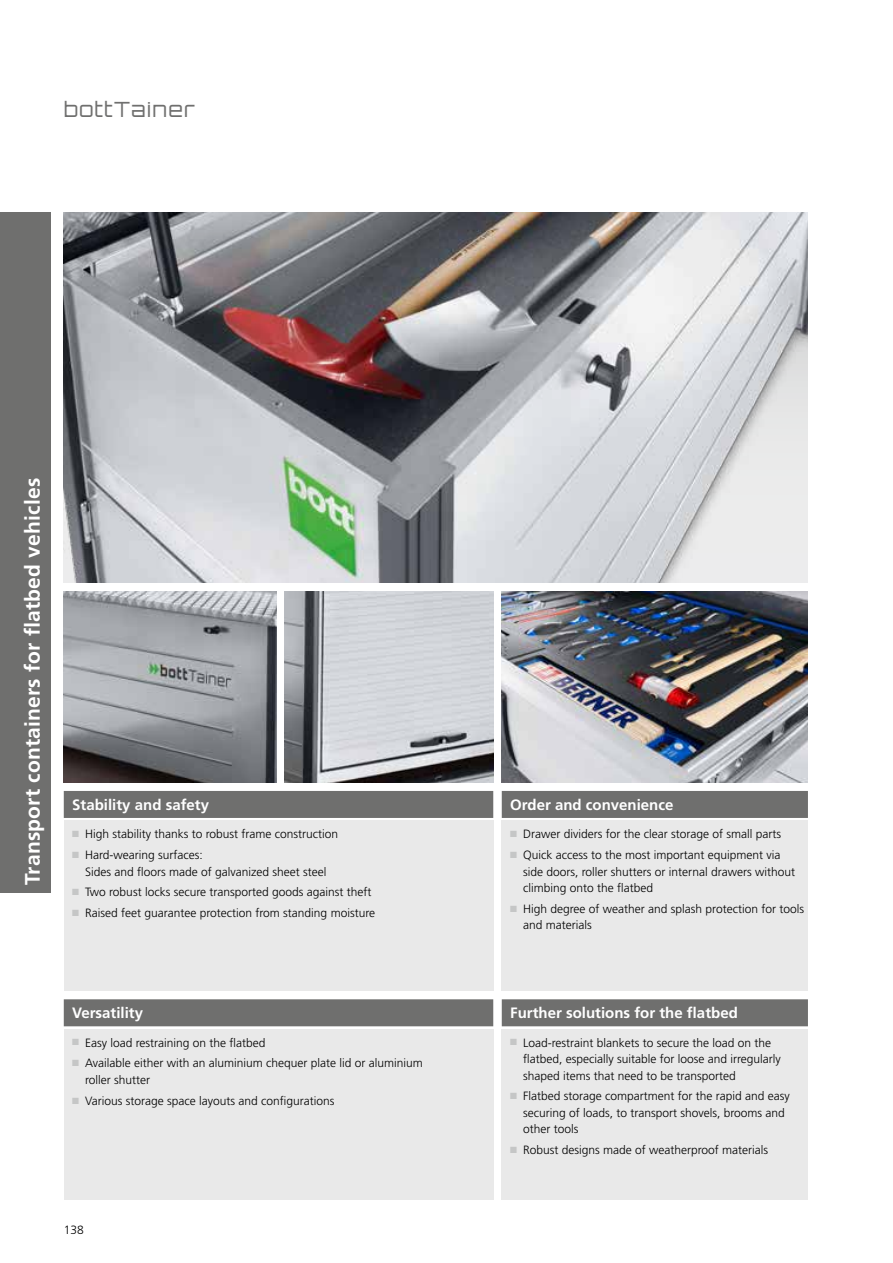
<style>
.page{position:relative;width:893px;height:1263px;background:#fff}
.page>*{position:absolute;margin:0;border:0;box-sizing:border-box;transform-origin:0 0}
.t1{font:700 21px "Frutiger LT Pro";letter-spacing:.01em;color:#fff}
.t2{font:300 21px "Orbitron CE";letter-spacing:.06em;color:#6f6f6e}
.t3{font:700 15px "Frutiger LT Pro";color:#fff}
.t4{font:300 12px/16.5px "Frutiger LT Pro";color:#000}
.s1{color:#c5c6c6}
</style>
<div class="page">
<img style="left:285px;top:591px;width:208px;height:191px">
<img style="left:64px;top:213px;width:744px;height:370px">
<img style="left:64px;top:591px;width:212px;height:191px">
<img style="left:502px;top:591px;width:306px;height:191px">
<div style="left:0;top:213px;width:51px;height:680px;background:#6f6f6e"></div>
<div style="left:64px;top:791px;width:429px;height:27px;background:#6f6f6e"></div>
<div style="left:64px;top:999px;width:429px;height:27px;background:#6f6f6e"></div>
<div style="left:502px;top:791px;width:306px;height:27px;background:#6f6f6e"></div>
<div style="left:502px;top:999px;width:306px;height:27px;background:#6f6f6e"></div>
<div style="left:64px;top:821px;width:429px;height:170px;background:#e9e9e9"></div>
<div style="left:64px;top:1029px;width:429px;height:170px;background:#e9e9e9"></div>
<div style="left:502px;top:821px;width:306px;height:170px;background:#e9e9e9"></div>
<div style="left:502px;top:1029px;width:306px;height:170px;background:#e9e9e9"></div>
<h1 class="t2" style="left:64px;top:97px;width:132px">bottTainer</h1>
<h1 class="t1" style="left:20px;top:884px;width:408px;rotate:-90deg">Transport containers for flatbed vehicles</h1>
<p class="t3" style="left:72px;top:796px;width:138px">Stability and safety</p>
<p class="t4" style="left:72px;top:826px;width:267px"><span class="s1">■</span> High stability thanks to robust frame construction</p>
<p class="t4" style="left:85px;top:847px;width:243px;text-indent:-13px"><span class="s1">■</span> Hard-wearing surfaces:<br>Sides and floors made of galvanized sheet steel</p>
<p class="t4" style="left:72px;top:884px;width:301px"><span class="s1">■</span> Two robust locks secure transported goods against theft</p>
<p class="t4" style="left:72px;top:905px;width:304px"><span class="s1">■</span> Raised feet guarantee protection from standing moisture</p>
<p class="t3" style="left:72px;top:1004px;width:72px">Versatility</p>
<p class="t4" style="left:72px;top:1034px;width:195px"><span class="s1">■</span> Easy load restraining on the flatbed</p>
<p class="t4" style="left:85px;top:1055px;width:339px;text-indent:-13px"><span class="s1">■</span> Available either with an aluminium chequer plate lid or aluminium roller shutter</p>
<p class="t4" style="left:72px;top:1092px;width:264px"><span class="s1">■</span> Various storage space layouts and configurations</p>
<p class="t4" style="left:64px;top:1221px;width:22px">138</p>
<p class="t3" style="left:510px;top:796px;width:165px">Order and convenience</p>
<p class="t4" style="left:510px;top:826px;width:272px"><span class="s1">■</span> Drawer dividers for the clear storage of small parts</p>
<p class="t4" style="left:523px;top:847px;width:274px;text-indent:-13px"><span class="s1">■</span> Quick access to the most important equipment via side doors, roller shutters or internal drawers without climbing onto the flatbed</p>
<p class="t4" style="left:523px;top:900px;width:282px;text-indent:-13px"><span class="s1">■</span> High degree of weather and splash protection for tools and materials</p>
<p class="t3" style="left:510px;top:1004px;width:229px">Further solutions for the flatbed</p>
<p class="t4" style="left:523px;top:1034px;width:259px;text-indent:-13px"><span class="s1">■</span> Load-restraint blankets to secure the load on the flatbed, especially suitable for loose and irregularly shaped items that need to be transported</p>
<p class="t4" style="left:523px;top:1088px;width:268px;text-indent:-13px"><span class="s1">■</span> Flatbed storage compartment for the rapid and easy securing of loads, to transport shovels, brooms and other tools</p>
<p class="t4" style="left:510px;top:1142px;width:259px"><span class="s1">■</span> Robust designs made of weatherproof materials</p>
</div>
